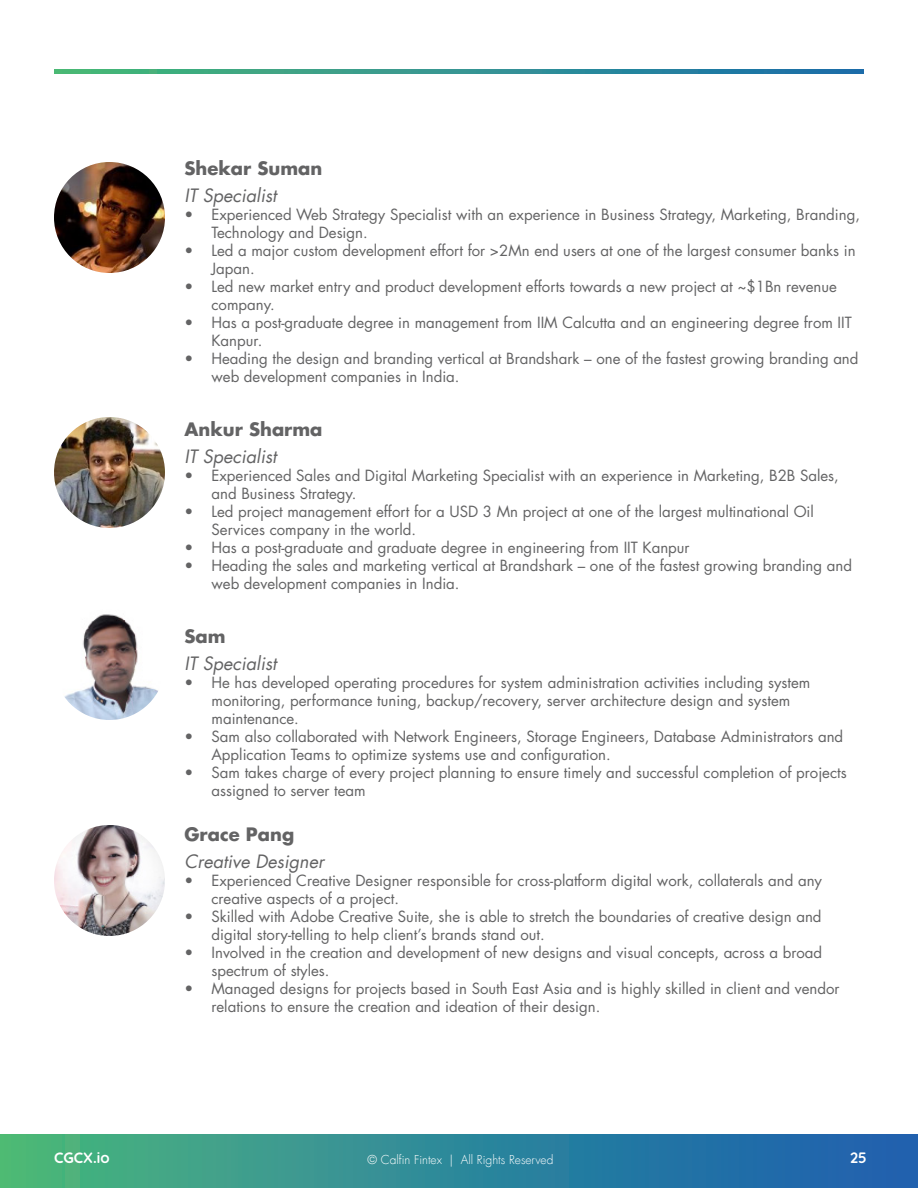
<style>
.page{position:relative;width:918px;height:1188px;background:#fff}
.page>*{position:absolute;margin:0;border:0;box-sizing:border-box;transform-origin:0 0}
.t1{font:italic 18px "Futura LT";color:#636364}
.t2{font:700 18px "Futura LT";color:#636364}
.t3{font:15px/18px "Futura LT";color:#636364}
.t4{font:700 15px "Quicksand";color:#fff}
.t5{font:300 12px "Futura LT";color:#fff}
</style>
<div class="page">
<svg style="left:54px;top:69px;width:810px;height:5px;background:#329391"></svg>
<div style="left:0;top:1134px;width:918px;height:54px;background:linear-gradient(to right,#4bb77c,#185cb3)"></div>
<img style="left:54px;top:162px;width:111px;height:111px;border-radius:56px">
<img style="left:54px;top:417px;width:111px;height:111px;border-radius:56px">
<img style="left:54px;top:609px;width:111px;height:111px;border-radius:56px">
<img style="left:54px;top:825px;width:111px;height:111px;border-radius:56px">
<p class="t2" style="left:184px;top:156px;width:139px">Shekar Suman</p>
<p class="t1" style="left:184px;top:184px;width:94px">IT Specialist</p>
<p class="t3" style="left:212px;top:206px;width:650px;text-indent:-27px">• Experienced Web Strategy Specialist with an experience in Business Strategy, Marketing, Branding,<br>Technology and Design.</p>
<p class="t3" style="left:212px;top:242px;width:646px;text-indent:-27px">• Led a major custom development effort for &gt;2Mn end users at one of the largest consumer banks in<br>Japan.</p>
<p class="t3" style="left:212px;top:278px;width:627px;text-indent:-27px">• Led new market entry and product development efforts towards a new project at ~$1Bn revenue company.</p>
<p class="t3" style="left:212px;top:314px;width:642px;text-indent:-27px">• Has a post-graduate degree in management from IIM Calcutta and an engineering degree from IIT<br>Kanpur.</p>
<p class="t3" style="left:212px;top:350px;width:649px;text-indent:-27px">• Heading the design and branding vertical at Brandshark – one of the fastest growing branding and web development companies in India.</p>
<p class="t2" style="left:184px;top:417px;width:140px">Ankur Sharma</p>
<p class="t1" style="left:184px;top:445px;width:94px">IT Specialist</p>
<p class="t3" style="left:212px;top:467px;width:629px;text-indent:-27px">• Experienced Sales and Digital Marketing Specialist with an experience in Marketing, B2B Sales, and Business Strategy.</p>
<p class="t3" style="left:212px;top:503px;width:604px;text-indent:-27px">• Led project management effort for a USD 3 Mn project at one of the largest multinational Oil<br>Services company in the world.</p>
<p class="t3" style="left:184px;top:539px;width:507px">• Has a post-graduate and graduate degree in engineering from IIT Kanpur</p>
<p class="t3" style="left:212px;top:557px;width:642px;text-indent:-27px">• Heading the sales and marketing vertical at Brandshark – one of the fastest growing branding and web development companies in India.</p>
<p class="t2" style="left:184px;top:624px;width:43px">Sam</p>
<p class="t1" style="left:184px;top:652px;width:94px">IT Specialist</p>
<p class="t3" style="left:212px;top:674px;width:601px;text-indent:-27px">• He has developed operating procedures for system administration activities including system monitoring, performance tuning, backup/recovery, server architecture design and system maintenance.</p>
<p class="t3" style="left:212px;top:728px;width:633px;text-indent:-27px">• Sam also collaborated with Network Engineers, Storage Engineers, Database Administrators and<br>Application Teams to optimize systems use and configuration.</p>
<p class="t3" style="left:212px;top:764px;width:637px;text-indent:-27px">• Sam takes charge of every project planning to ensure timely and successful completion of projects assigned to server team</p>
<p class="t2" style="left:184px;top:822px;width:111px">Grace Pang</p>
<p class="t1" style="left:184px;top:850px;width:141px">Creative Designer</p>
<p class="t3" style="left:212px;top:872px;width:612px;text-indent:-27px">• Experienced Creative Designer responsible for cross-platform digital work, collaterals and any creative aspects of a project.</p>
<p class="t3" style="left:212px;top:908px;width:612px;text-indent:-27px">• Skilled with Adobe Creative Suite, she is able to stretch the boundaries of creative design and digital story-telling to help client’s brands stand out.</p>
<p class="t3" style="left:212px;top:944px;width:612px;text-indent:-27px">• Involved in the creation and development of new designs and visual concepts, across a broad spectrum of styles.</p>
<p class="t3" style="left:212px;top:980px;width:630px;text-indent:-27px">• Managed designs for projects based in South East Asia and is highly skilled in client and vendor relations to ensure the creation and ideation of their design.</p>
<p class="t4" style="left:54px;top:1146px;width:57px">CGCX.io</p>
<p class="t5" style="left:368px;top:1152px;width:187px">© Calfin Fintex | All Rights Reserved</p>
<p class="t4" style="left:850px;top:1146px;width:18px">25</p>
</div>
